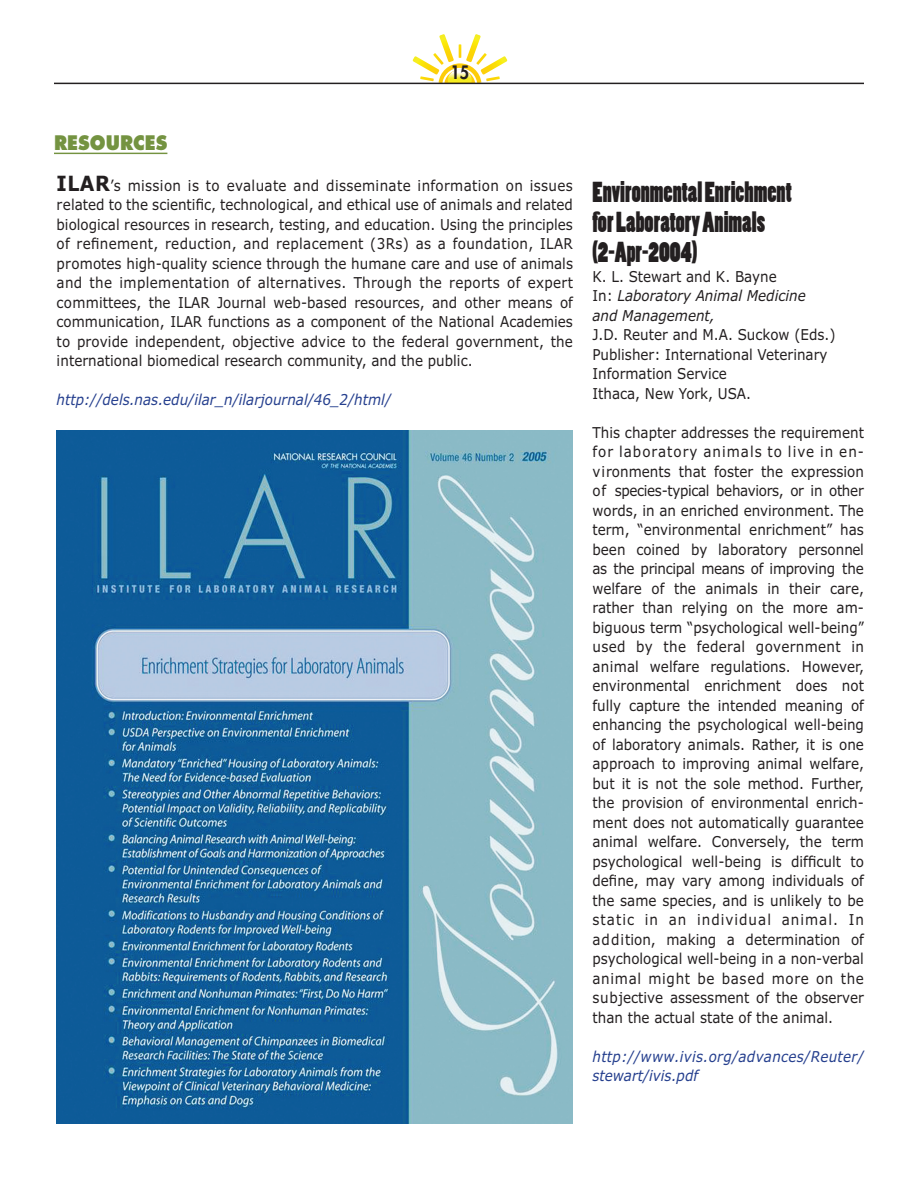
<style>
.page{position:relative;width:918px;height:1188px;background:#fff}
.page>*{position:absolute;margin:0;border:0;box-sizing:border-box;transform-origin:0 0}
.t1{font:27px/30px "Poplar";color:#231f20;scale:.9 1}
.t2{font:800 19.5px "Futura";color:#749341;scale:.9 1}
.t3{font:800 18px "Futura";color:#231f20;scale:.9 1}
.t4{font:15px/19.5px "Verdana";color:#231f20;text-align:justify;scale:.9 1}
.t5{font:italic 15px/19.5px "Verdana";color:#231f20;scale:.9 1}
.t6{font:italic 15px/19.5px "Verdana";letter-spacing:.025em;color:#253f8e;scale:.9 1}
.t7{font:italic 15px "Verdana";color:#253f8e;scale:.9 1}
.s1{font-weight:700;font-size:21px}
.s2{font-style:normal}
</style>
<div class="page">
<svg style="left:413px;top:34px;width:94px;height:49px"></svg>
<img style="left:57px;top:431px;width:516px;height:692px">
<hr style="left:54px;top:153px;width:113px;height:1px;background:#749341">
<hr style="left:54px;top:83px;width:810px;height:1px;background:#231f20">
<p class="t3" style="left:451px;top:60px;width:22px">15</p>
<h2 class="t2" style="left:54px;top:131px;width:128px">RESOURCES</h2>
<p class="t4" style="left:57px;top:175px;width:575px"><span class="s1">ILAR</span>’s mission is to evaluate and disseminate information on issues related to the scientific, technological, and ethical use of animals and related biological resources in research, testing, and education. Using the principles of refinement, reduction, and replacement (3Rs) as a foundation, ILAR promotes high-quality science through the humane care and use of animals and the implementation of alternatives. Through the reports of expert committees, the ILAR Journal web-based resources, and other means of communication, ILAR functions as a component of the National Academies to provide independent, objective advice to the federal government, the international biomedical research community, and the public.</p>
<p class="t7" style="left:57px;top:390px;width:373px">http://dels.nas.edu/ilar_n/ilarjournal/46_2/html/</p>
<h1 class="t1" style="left:592px;top:177px;width:223px">Environmental Enrichment for Laboratory Animals (2-Apr-2004)</h1>
<p class="t5" style="left:592px;top:266px;width:238px"><span class="s2">K. L. Stewart and K. Bayne<br>In:</span> Laboratory Animal Medicine and Management,</p>
<p class="t4" style="left:592px;top:324px;width:272px;text-align:left">J.D. Reuter and M.A. Suckow (Eds.)<br>Publisher: International Veterinary<br>Information Service<br>Ithaca, New York, USA.</p>
<p class="t4" style="left:592px;top:422px;width:303px">This chapter addresses the requirement for laboratory animals to live in en&shy;vironments that foster the expression of species-typical behaviors, or in other words, in an enriched environment. The term, “environmental enrichment” has been coined by laboratory personnel as the principal means of improving the welfare of the animals in their care, rather than relying on the more am&shy;biguous term “psychological well-being” used by the federal government in animal welfare regulations. However, environmental enrichment does not fully capture the intended meaning of enhancing the psychological well-being of laboratory animals. Rather, it is one approach to improving animal welfare, but it is not the sole method. Further, the provision of environmental enrich&shy;ment does not automatically guarantee animal welfare. Conversely, the term psychological well-being is difficult to define, may vary among individuals of the same species, and is unlikely to be static in an individual animal. In addition, making a determination of psychological well-being in a non-verbal animal might be based more on the subjective assessment of the observer than the actual state of the animal.</p>
<p class="t6" style="left:592px;top:1046px;width:303px">http://www.ivis.org/advances/Reuter/ stewart/ivis.pdf</p>
</div>
